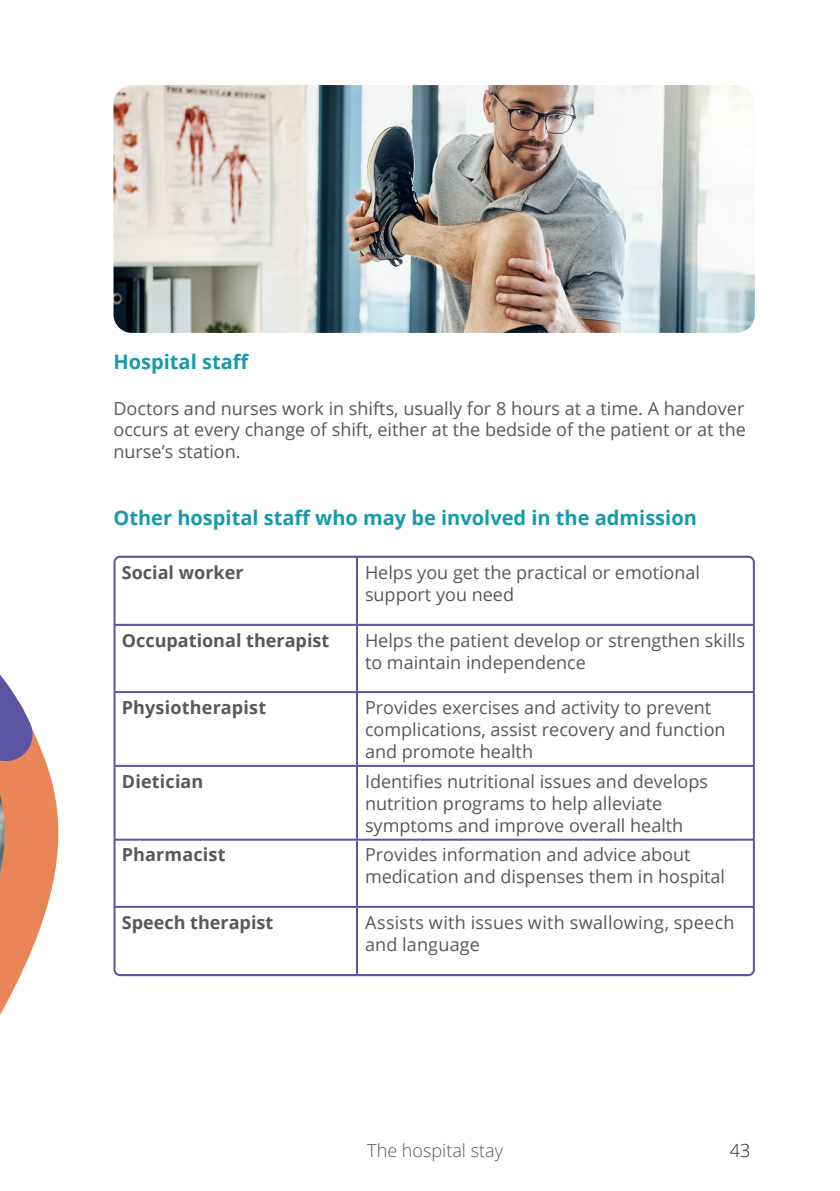
<style>
.page{position:relative;width:840px;height:1191px;background:#fff}
.page>*{position:absolute;margin:0;border:0;box-sizing:border-box;transform-origin:0 0}
.Header_Text_C2S{font:700 20px "Open Sans";color:#179aab}
.Normal_Text_C2S{font:18px/22px "Open Sans";color:#57585a}
.t1{font:700 18px "Open Sans";color:#57585a}
.t2{font:300 18px "Open Sans";color:#57585a}
.t3{font:300 18px "Open Sans";color:#231f20}
</style>
<div class="page">
<img style="left:113px;top:85px;width:641px;height:248px">
<svg style="left:0;top:674px;width:58px;height:341px"></svg>
<svg style="left:116px;top:558px;width:637px;height:417px"></svg>
<div style="left:113px;top:555px;width:641px;height:421px;border:2px solid #5b55a4;border-radius:6px"></div>
<p class="Header_Text_C2S" style="left:113px;top:348px;width:137px">Hospital staff</p>
<p class="Normal_Text_C2S" style="left:113px;top:397px;width:633px;text-align:justify">Doctors and nurses work in shifts, usually for 8 hours at a time. A handover occurs at every change of shift, either at the bedside of the patient or at the nurse’s station.</p>
<p class="Header_Text_C2S" style="left:113px;top:504px;width:584px">Other hospital staff who may be involved in the admission</p>
<p class="t1" style="left:122px;top:560px;width:123px">Social worker</p>
<p class="Normal_Text_C2S" style="left:365px;top:561px;width:336px">Helps you get the practical or emotional support you need</p>
<p class="t1" style="left:122px;top:627px;width:209px">Occupational therapist</p>
<p class="Normal_Text_C2S" style="left:365px;top:628px;width:381px">Helps the patient develop or strengthen skills to maintain independence</p>
<p class="t1" style="left:122px;top:694px;width:146px">Physiotherapist</p>
<p class="Normal_Text_C2S" style="left:365px;top:696px;width:362px">Provides exercises and activity to prevent complications, assist recovery and function and promote health</p>
<p class="t1" style="left:122px;top:768px;width:83px">Dietician</p>
<p class="Normal_Text_C2S" style="left:365px;top:769px;width:344px">Identifies nutritional issues and develops nutrition programs to help alleviate symptoms and improve overall health</p>
<p class="t1" style="left:122px;top:842px;width:105px">Pharmacist</p>
<p class="Normal_Text_C2S" style="left:365px;top:843px;width:361px">Provides information and advice about medication and dispenses them in hospital</p>
<p class="t1" style="left:122px;top:909px;width:153px">Speech therapist</p>
<p class="Normal_Text_C2S" style="left:365px;top:910px;width:371px">Assists with issues with swallowing, speech and language</p>
<p class="t2" style="left:367px;top:1138px;width:137px">The hospital stay</p>
<p class="t3" style="left:729px;top:1138px;width:22px">43</p>
</div>
